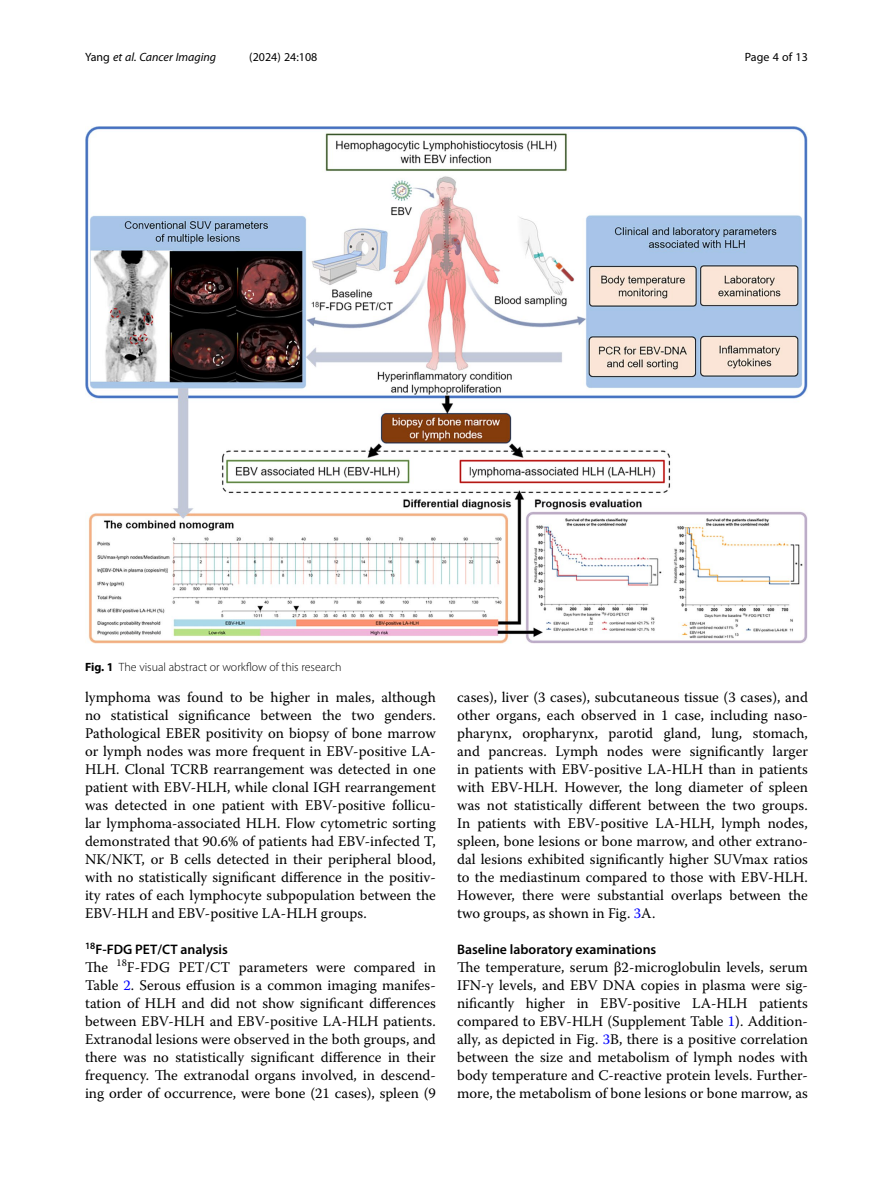
<style>
.page{position:relative;width:893px;height:1191px;background:#fff}
.page>*{position:absolute;margin:0;border:0;box-sizing:border-box;transform-origin:0 0}
.Body_Text{font:14.7px/18px "Warnock Pro";color:#000;text-align:justify}
.Head_2{font:600 13.8px "Myriad Pro";color:#000}
.Figure_Caption{font:300 12px "Myriad Pro";color:#000}
.t1{font:italic 12px "Myriad Pro";color:#000}
.t2{font:12px "Myriad Pro";color:#000}
.s1{font-style:normal}
.s2{font-weight:700}
.s3{color:#00f}
</style>
<div class="page">
<img style="left:85px;top:126px;width:723px;height:517px">
<p class="t1" style="left:85px;top:50px;width:133px"><span class="s1">Yang</span> et al. Cancer Imaging</p>
<p class="t2" style="left:249px;top:50px;width:70px">(2024) 24:108</p>
<p class="t2" style="left:745px;top:50px;width:65px">Page 4 of 13</p>
<p class="Figure_Caption" style="left:85px;top:659px;width:258px"><span class="s2">Fig. 1</span> The visual abstract or workflow of this research</p>
<p class="Body_Text" style="left:85px;top:688px;width:352px">lymphoma was found to be higher in males, although no statistical significance between the two genders.<br>Pathological EBER positivity on biopsy of bone marrow or lymph nodes was more frequent in EBV-positive LA-HLH. Clonal TCRB rearrangement was detected in one patient with EBV-HLH, while clonal IGH rearrangement was detected in one patient with EBV-positive follicu&shy;lar lymphoma-associated HLH. Flow cytometric sorting demonstrated that 90.6% of patients had EBV-infected T, NK/NKT, or B cells detected in their peripheral blood, with no statistically significant difference in the positiv&shy;ity rates of each lymphocyte subpopulation between the EBV-HLH and EBV-positive LA-HLH groups.</p>
<p class="Head_2" style="left:85px;top:941px;width:144px"><sup>18</sup>F-FDG PET/CT analysis</p>
<p class="Body_Text" style="left:85px;top:958px;width:352px">The <sup>18</sup>F-FDG PET/CT parameters were compared in Table <span class="s3">2</span>. Serous effusion is a common imaging manifes&shy;tation of HLH and did not show significant differences between EBV-HLH and EBV-positive LA-HLH patients.<br>Extranodal lesions were observed in the both groups, and there was no statistically significant difference in their frequency. The extranodal organs involved, in descend&shy;ing order of occurrence, were bone (21 cases), spleen (9</p>
<p class="Body_Text" style="left:457px;top:688px;width:352px">cases), liver (3 cases), subcutaneous tissue (3 cases), and other organs, each observed in 1 case, including naso&shy;pharynx, oropharynx, parotid gland, lung, stomach, and pancreas. Lymph nodes were significantly larger in patients with EBV-positive LA-HLH than in patients with EBV-HLH. However, the long diameter of spleen was not statistically different between the two groups.<br>In patients with EBV-positive LA-HLH, lymph nodes, spleen, bone lesions or bone marrow, and other extrano&shy;dal lesions exhibited significantly higher SUVmax ratios to the mediastinum compared to those with EBV-HLH.<br>However, there were substantial overlaps between the two groups, as shown in Fig. <span class="s3">3</span>A.</p>
<p class="Head_2" style="left:457px;top:941px;width:201px">Baseline laboratory examinations</p>
<p class="Body_Text" style="left:457px;top:958px;width:352px">The temperature, serum β2-microglobulin levels, serum IFN-γ levels, and EBV DNA copies in plasma were sig&shy;nificantly higher in EBV-positive LA-HLH patients compared to EBV-HLH (Supplement Table <span class="s3">1</span>). Addition&shy;ally, as depicted in Fig. <span class="s3">3</span>B, there is a positive correlation between the size and metabolism of lymph nodes with body temperature and C-reactive protein levels. Further&shy;more, the metabolism of bone lesions or bone marrow, as</p>
</div>
